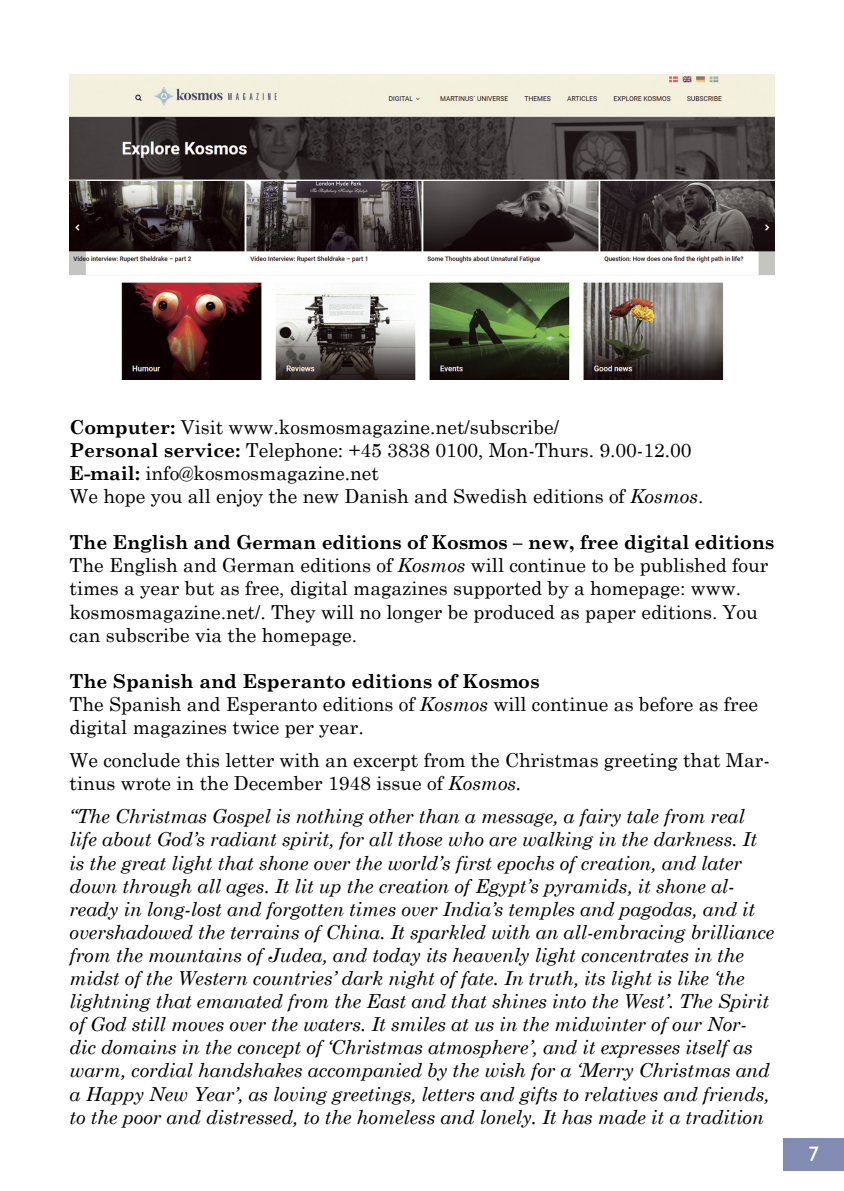
<style>
.page{position:relative;width:844px;height:1191px;background:#fff}
.page>*{position:absolute;margin:0;border:0;box-sizing:border-box;transform-origin:0 0}
.t1{font:21px "Gill Sans";color:#fff}
.t2{font:italic 19.25px/23.1px "Century Schoolbook";letter-spacing:-.005em;color:#000}
.t3{font:19.25px/23.1px "Century Schoolbook";color:#000}
.s1{font-weight:700}
.s2{font-style:italic}
</style>
<div class="page">
<div style="left:782px;top:1138px;width:61px;height:33px;background:#828cb2"></div>
<img style="left:69px;top:74px;width:705px;height:305px">
<p class="t3" style="left:69px;top:413px;width:635px"><span class="s1">Computer:</span> Visit www.kosmosmagazine.net/subscribe/<br><span class="s1">Personal service:</span> Telephone: +45 3838 0100, Mon-Thurs. 9.00-12.00<br><span class="s1">E-mail:</span> info@kosmosmagazine.net<br>We hope you all enjoy the new Danish and Swedish editions of <span class="s2">Kosmos</span>.</p>
<p class="t3" style="left:69px;top:529px;width:706px"><span class="s1">The English and German editions of Kosmos – new, free digital editions </span>The English and German editions of <span class="s2">Kosmos</span> will continue to be published four times a year but as free, digital magazines supported by a homepage: www. kosmosmagazine.net/. They will no longer be produced as paper editions. You can subscribe via the homepage.</p>
<p class="t3" style="left:69px;top:667px;width:690px"><span class="s1">The Spanish and Esperanto editions of Kosmos<br></span>The Spanish and Esperanto editions of <span class="s2">Kosmos</span> will continue as before as free digital magazines twice per year.</p>
<p class="t3" style="left:69px;top:747px;width:701px">We conclude this letter with an excerpt from the Christmas greeting that Mar&shy;tinus wrote in the December 1948 issue of <span class="s2">Kosmos.</span></p>
<p class="t2" style="left:69px;top:804px;width:706px">“The Christmas Gospel is nothing other than a message, a fairy tale from real life about God’s radiant spirit, for all those who are walking in the darkness. It is the great light that shone over the world’s first epochs of creation, and later down through all ages. It lit up the creation of Egypt’s pyramids, it shone al&shy;ready in long-lost and forgotten times over India’s temples and pagodas, and it overshadowed the terrains of China. It sparkled with an all-embracing brilliance from the mountains of Judea, and today its heavenly light concentrates in the midst of the Western countries’ dark night of fate. In truth, its light is like ‘the lightning that emanated from the East and that shines into the West’. The Spirit of God still moves over the waters. It smiles at us in the midwinter of our Nor&shy;dic domains in the concept of ‘Christmas atmosphere’, and it expresses itself as warm, cordial handshakes accompanied by the wish for a ‘Merry Christmas and a Happy New Year’, as loving greetings, letters and gifts to relatives and friends, to the poor and distressed, to the homeless and lonely. It has made it a tradition</p>
<p class="t1" style="left:808px;top:1141px;width:12px">7</p>
</div>
